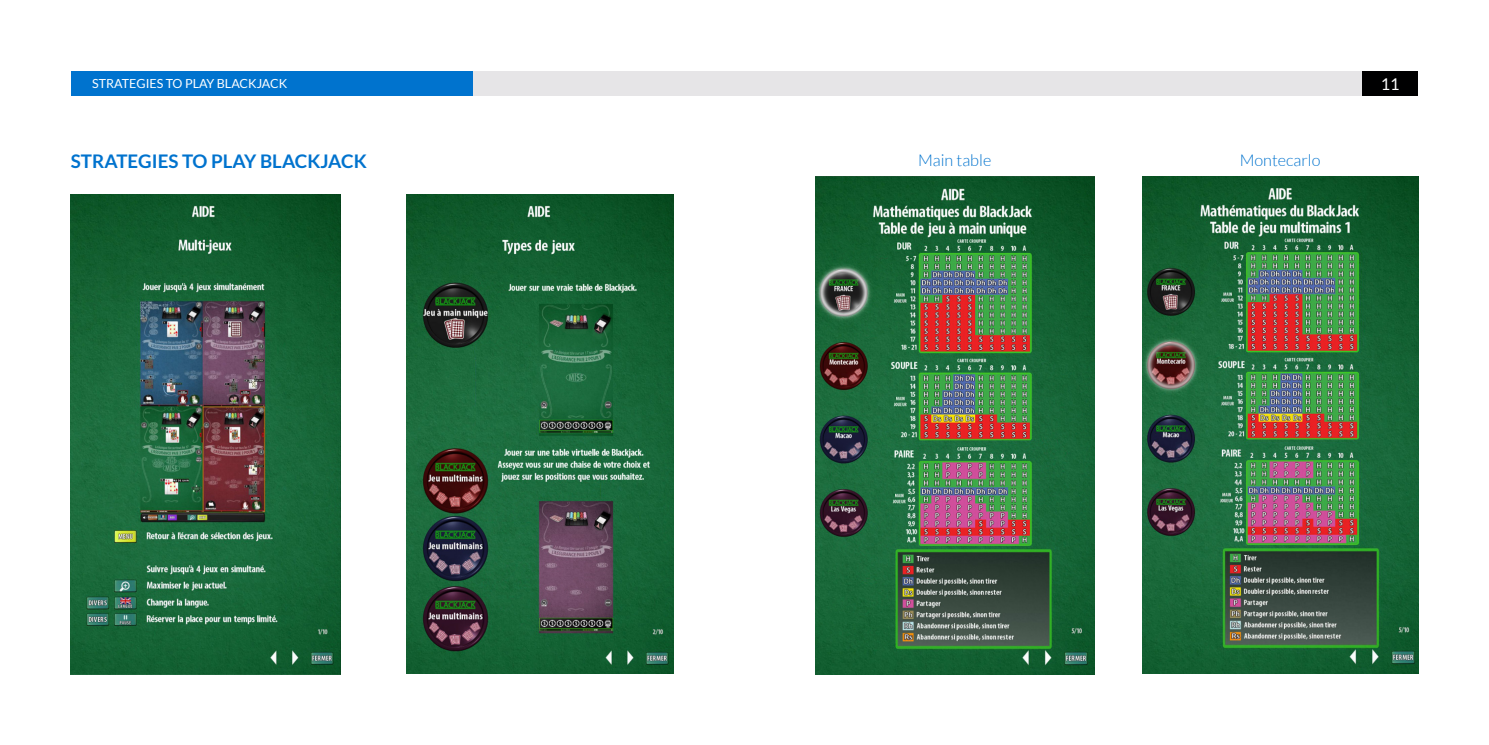
<style>
.page{position:relative;width:1489px;height:745px;background:#fff}
.page>*{position:absolute;margin:0;border:0;box-sizing:border-box;transform-origin:0 0}
.t1{font:700 18.75px "Lato";color:#0073ce}
.t2{font:300 16.25px "Lato";color:#0073ce}
.t3{font:16.25px "Lato";color:#fff}
.t4{font:12.5px "Lato";color:#fff}
</style>
<div class="page">
<div style="left:472px;top:71px;width:272px;height:25px;background:#e6e5e7"></div>
<div style="left:1362px;top:71px;width:55px;height:25px;background:#000001"></div>
<div style="left:71px;top:71px;width:401px;height:25px;background:#0073ce"></div>
<div style="left:744px;top:71px;width:618px;height:25px;background:#e6e5e7"></div>
<img style="left:71px;top:195px;width:269px;height:479px">
<img style="left:406px;top:195px;width:267px;height:478px">
<img style="left:815px;top:176px;width:278px;height:498px">
<img style="left:1142px;top:176px;width:275px;height:497px">
<p class="t4" style="left:92px;top:77px;width:196px">STRATEGIES TO PLAY BLACKJACK</p>
<p class="t3" style="left:1380px;top:75px;width:20px">11</p>
<p class="t1" style="left:71px;top:150px;width:297px">STRATEGIES TO PLAY BLACKJACK</p>
<p class="t2" style="left:918px;top:151px;width:75px">Main table</p>
<p class="t2" style="left:1239px;top:151px;width:82px">Montecarlo</p>
</div>
